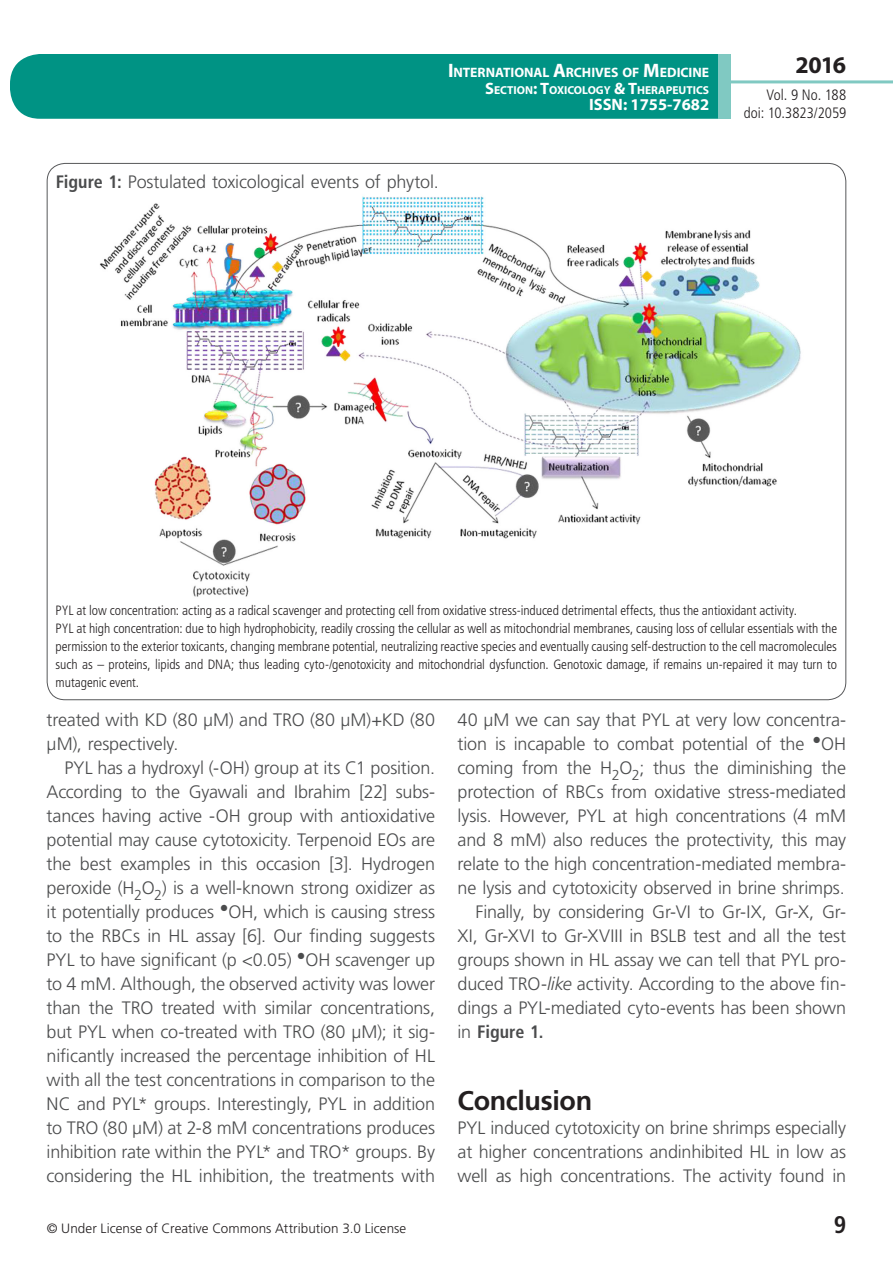
<style>
.page{position:relative;width:893px;height:1263px;background:#fff}
.page>*{position:absolute;margin:0;border:0;box-sizing:border-box;transform-origin:0 0}
.t1{font:700 27px "Frutiger LT Std";letter-spacing:-.015em;color:#231f20}
.t2{font:700 24px "Myriad Pro";color:#231f20}
.t3{font:700 condensed 24px "Frutiger LT Std";color:#231f20}
.t4{font:300 18px/24px "Frutiger LT Std";letter-spacing:-.01em;color:#4b4c4d;text-align:justify}
.t5{font:700 condensed 18px "Frutiger LT Std";letter-spacing:-.005em;color:#4b4c4d}
.t6{font:700 16.5px "Myriad Pro";color:#fff}
.t7{font:300 condensed 15px/18px "Frutiger LT Std";letter-spacing:-.005em;color:#231f20;text-align:right}
.t8{font:700 13.65px "Myriad Pro";letter-spacing:-.005em;color:#fff}
.t9{font:300 condensed 13.5px/18px "Frutiger LT Std";letter-spacing:-.005em;color:#231f20}
.t10{font:300 13.5px "Frutiger LT Std";letter-spacing:.005em;color:#231f20}
.t11{font:700 11.55px "Myriad Pro";color:#fff}
.s1{font-size:19.5px}
.s2{font-size:16.5px}
.s3{font-weight:700;font-stretch:condensed}
.s4{font-style:italic}
.s5{font-weight:300;font-stretch:normal}
</style>
<div class="page">
<div style="left:10px;top:54px;width:775px;height:65px;background:#009384;border-radius:30px"></div>
<div style="left:732px;top:0;width:161px;height:157px;background:#fff"></div>
<hr style="left:730px;top:80px;width:163px;height:3px;background:#80c9c2">
<div style="left:718px;top:54px;width:13px;height:65px;background:#80c9c2"></div>
<img style="left:100px;top:196px;width:701px;height:401px">
<p class="t8" style="left:448px;top:64px;width:263px"><span class="s1">I</span>NTERNATIONAL <span class="s1">A</span>RCHIVES OF <span class="s1">M</span>EDICINE</p>
<p class="t11" style="left:485px;top:82px;width:226px"><span class="s2">S</span>ECTION<span class="s2">: T</span>OXICOLOGY <span class="s2">&amp; T</span>HERAPEUTICS</p>
<p class="t6" style="left:589px;top:94px;width:122px">ISSN: 1755-7682</p>
<p class="t4" style="left:56px;top:170px;width:384px"><span class="s3">Figure 1:</span> Postulated toxicological events of phytol.</p>
<h2 class="t2" style="left:795px;top:49px;width:52px">2016</h2>
<p class="t7" style="left:744px;top:86px;width:104px">Vol. 9 No. 188 doi: 10.3823/2059</p>
<p class="t9" style="left:56px;top:601px;width:783px">PYL at low concentration: acting as a radical scavenger and protecting cell from oxidative stress-induced detrimental effects, thus the antioxidant activity.<br>PYL at high concentration: due to high hydrophobicity, readily crossing the cellular as well as mitochondrial membranes, causing loss of cellular essentials with the permission to the exterior toxicants, changing membrane potential, neutralizing reactive species and eventually causing self-destruction to the cell macromolecules such as – proteins, lipids and DNA; thus leading cyto-/genotoxicity and mitochondrial dysfunction. Genotoxic damage, if remains un-repaired it may turn to mutagenic event.</p>
<p class="t4" style="left:47px;top:708px;width:390px">treated with KD (80 µM) and TRO (80 µM)+KD (80 µM), respectively.</p>
<p class="t4" style="left:47px;top:756px;width:390px;text-indent:18px">PYL has a hydroxyl (-OH) group at its C1 position.<br>According to the Gyawali and Ibrahim [22] subs&shy;tances having active -OH group with antioxidative potential may cause cytotoxicity. Terpenoid EOs are the best examples in this occasion [3]. Hydrogen peroxide (H<sub>2</sub>O<sub>2</sub>) is a well-known strong oxidizer as it potentially produces <sup>●</sup>OH, which is causing stress to the RBCs in HL assay [6]. Our finding suggests PYL to have significant (p &lt;0.05) <sup>●</sup>OH scavenger up to 4 mM. Although, the observed activity was lower than the TRO treated with similar concentrations, but PYL when co-treated with TRO (80 µM); it sig&shy;nificantly increased the percentage inhibition of HL with all the test concentrations in comparison to the NC and PYL* groups. Interestingly, PYL in addition to TRO (80 µM) at 2-8 mM concentrations produces inhibition rate within the PYL* and TRO* groups. By considering the HL inhibition, the treatments with</p>
<p class="t4" style="left:458px;top:708px;width:390px">40 µM we can say that PYL at very low concentra-</p>
<p class="t4" style="left:458px;top:732px;width:390px">tion is incapable to combat potential of the <sup>●</sup>OH</p>
<p class="t4" style="left:458px;top:756px;width:390px">coming from the H<sub>2</sub>O<sub>2</sub>; thus the diminishing the</p>
<p class="t4" style="left:458px;top:780px;width:390px">protection of RBCs from oxidative stress-mediated</p>
<p class="t4" style="left:458px;top:804px;width:390px">lysis. However, PYL at high concentrations (4 mM</p>
<p class="t4" style="left:458px;top:828px;width:390px">and 8 mM) also reduces the protectivity, this may</p>
<p class="t4" style="left:458px;top:852px;width:390px">relate to the high concentration-mediated membra-</p>
<p class="t4" style="left:458px;top:876px;width:389px">ne lysis and cytotoxicity observed in brine shrimps.</p>
<p class="t4" style="left:476px;top:900px;width:372px">Finally, by considering Gr-VI to Gr-IX, Gr-X, Gr-</p>
<p class="t4" style="left:458px;top:924px;width:390px">XI, Gr-XVI to Gr-XVIII in BSLB test and all the test</p>
<p class="t4" style="left:458px;top:948px;width:390px">groups shown in HL assay we can tell that PYL pro-</p>
<p class="t4" style="left:458px;top:972px;width:390px">duced TRO-<span class="s4">like</span> activity. According to the above fin-</p>
<p class="t4" style="left:458px;top:996px;width:390px">dings a PYL-mediated cyto-events has been shown</p>
<p class="t5" style="left:458px;top:1021px;width:87px"><span class="s5">in</span> Figure 1.</p>
<h1 class="t1" style="left:458px;top:1085px;width:136px">Conclusion</h1>
<p class="t4" style="left:458px;top:1116px;width:390px">PYL induced cytotoxicity on brine shrimps especially at higher concentrations andinhibited HL in low as well as high concentrations. The activity found in</p>
<p class="t10" style="left:47px;top:1220px;width:361px">© Under License of Creative Commons Attribution 3.0 License</p>
<h2 class="t3" style="left:834px;top:1210px;width:14px">9</h2>
</div>
